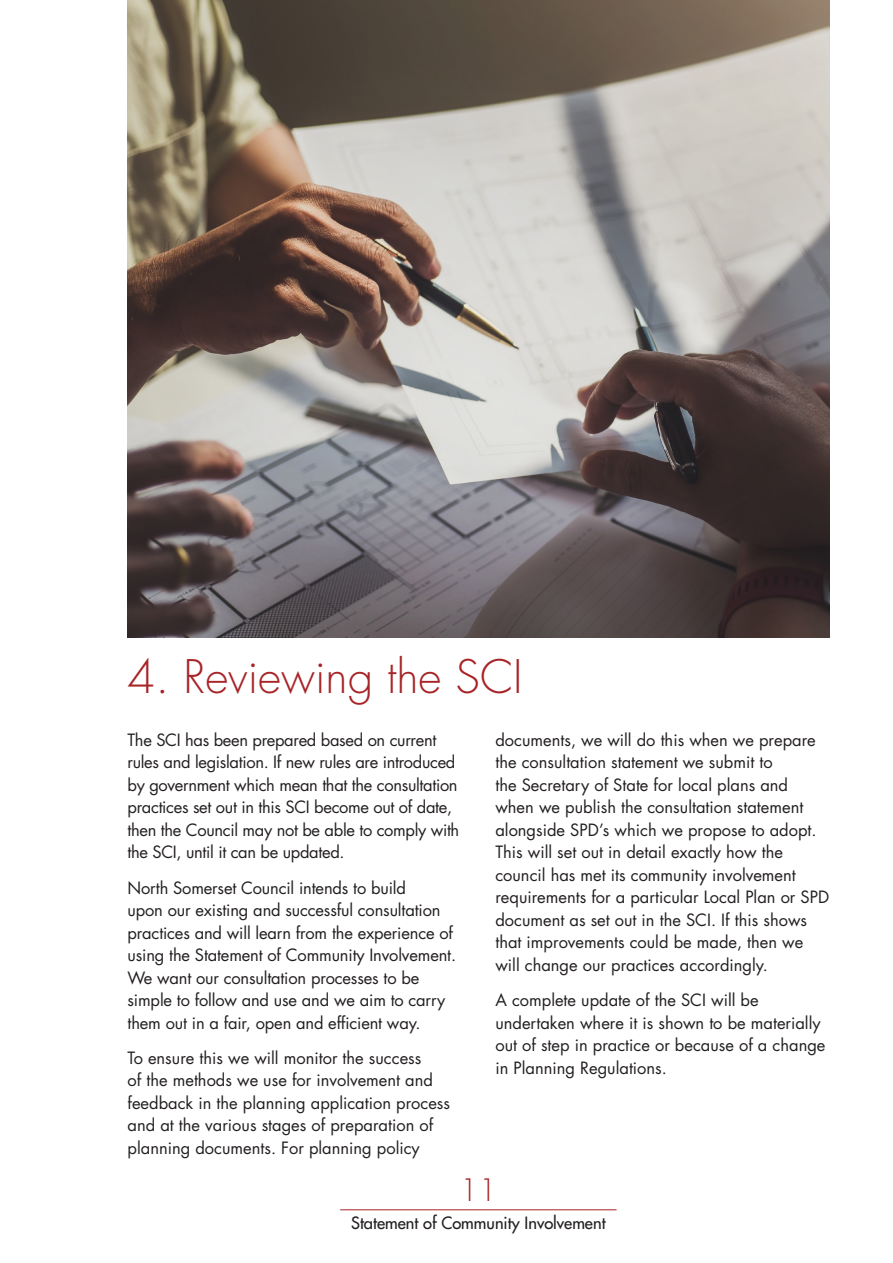
<style>
.page{position:relative;width:893px;height:1263px;background:#fff}
.page>*{position:absolute;margin:0;border:0;box-sizing:border-box;transform-origin:0 0}
.t1{font:300 45px "Futura LT";color:#a72427}
.t2{font:300 30px "Futura LT";color:#a72427}
.Body{font:16.5px/22.5px "Futura LT";color:#231f20}
.Body-2{font:16.5px/22.5px "Futura LT";letter-spacing:-.02em;color:#231f20}
.t3{font:16.5px "Futura LT";color:#231f20}
</style>
<div class="page">
<img style="left:128px;top:0;width:701px;height:638px">
<hr style="left:340px;top:1209px;width:277px;height:1px;background:#a72427">
<h2 class="t1" style="left:128px;top:650px;width:397px">4. Reviewing the SCI</h2>
<p class="Body-2" style="left:128px;top:729px;width:333px">The SCI has been prepared based on current rules and legislation. If new rules are introduced by government which mean that the consultation practices set out in this SCI become out of date, then the Council may not be able to comply with the SCI, until it can be updated.</p>
<p class="Body" style="left:128px;top:876px;width:330px">North Somerset Council intends to build<br>upon our existing and successful consultation practices and will learn from the experience of using the Statement of Community Involvement.<br>We want our consultation processes to be simple to follow and use and we aim to carry them out in a fair, open and efficient way.</p>
<p class="Body" style="left:128px;top:1047px;width:324px">To ensure this we will monitor the success<br>of the methods we use for involvement and feedback in the planning application process and at the various stages of preparation of planning documents. For planning policy</p>
<p class="Body" style="left:495px;top:729px;width:335px">documents, we will do this when we prepare the consultation statement we submit to<br>the Secretary of State for local plans and when we publish the consultation statement alongside SPD’s which we propose to adopt.<br>This will set out in detail exactly how the council has met its community involvement requirements for a particular Local Plan or SPD document as set out in the SCI. If this shows that improvements could be made, then we will change our practices accordingly.</p>
<p class="Body" style="left:495px;top:989px;width:332px">A complete update of the SCI will be undertaken where it is shown to be materially out of step in practice or because of a change in Planning Regulations.</p>
<h2 class="t2" style="left:460px;top:1172px;width:39px">11</h2>
<p class="t3" style="left:351px;top:1212px;width:256px">Statement of Community Involvement</p>
</div>
